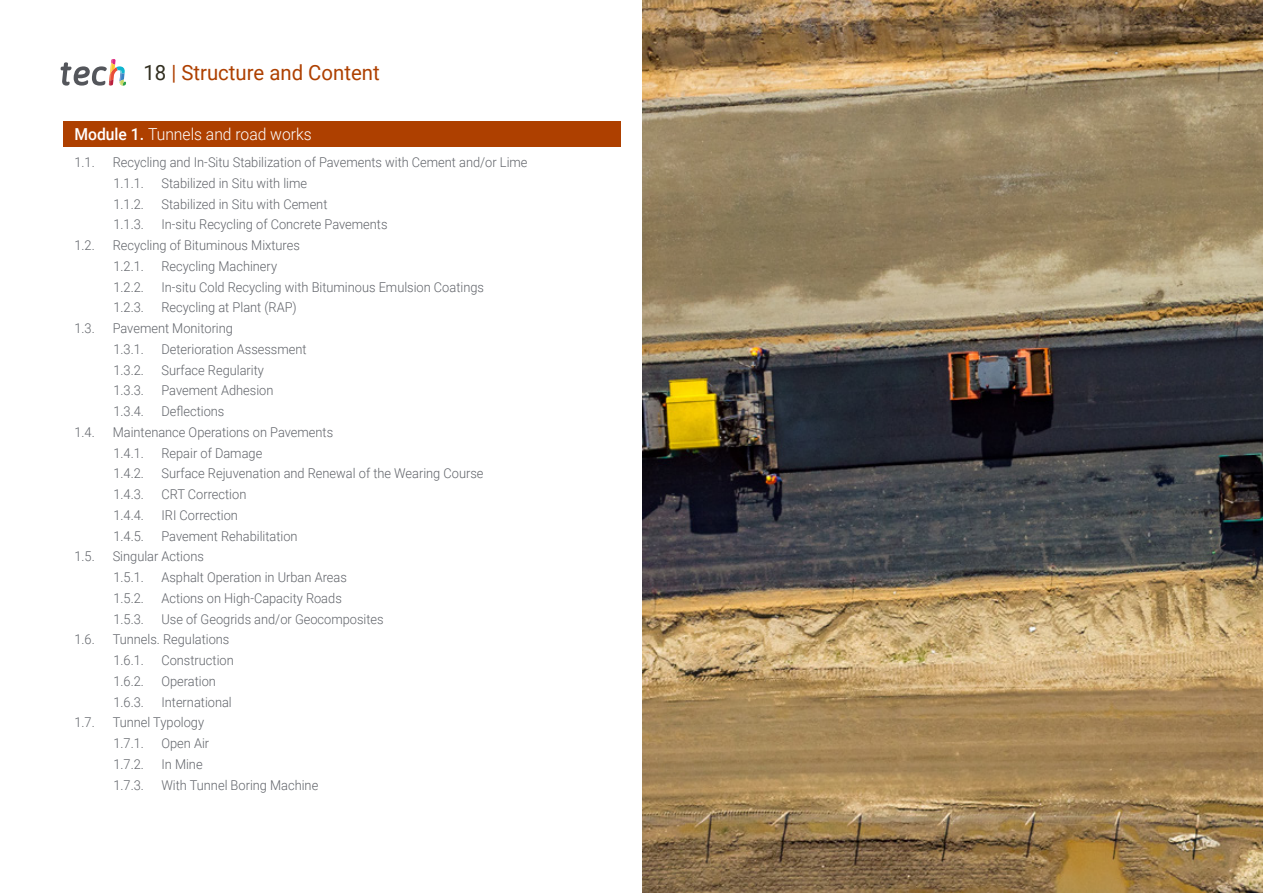
<style>
.page{position:relative;width:1263px;height:893px;background:#fff}
.page>*{position:absolute;margin:0;border:0;box-sizing:border-box;transform-origin:0 0}
.t1{font:21px "Roboto";color:#ae4000}
.t2{font:300 16.5px "Roboto";color:#fff;scale:.95 1}
.t3{font:300 13.5px/20.7px "Roboto";color:#61646a;scale:.95 1}
.s1{color:#312e20}
.s2{font-weight:500}
</style>
<div class="page">
<div style="left:63px;top:121px;width:558px;height:25px;background:#ae4000"></div>
<svg style="left:61px;top:59px;width:65px;height:27px"></svg>
<img style="left:642px;top:0;width:621px;height:893px">
<h1 class="t1" style="left:144px;top:57px;width:238px"><span class="s1">18</span> | Structure and Content</h1>
<p class="t2" style="left:74px;top:123px;width:251px"><span class="s2">Module 1.</span> Tunnels and road works</p>
<p class="t3" style="left:74px;top:152px;width:23px">1.1.</p>
<p class="t3" style="left:113px;top:152px;width:438px">Recycling and In-Situ Stabilization of Pavements with Cement and/or Lime<br>1.1.1.</p>
<p class="t3" style="left:161px;top:172px;width:155px">Stabilized in Situ with lime</p>
<p class="t3" style="left:113px;top:193px;width:34px">1.1.2.</p>
<p class="t3" style="left:161px;top:193px;width:176px">Stabilized in Situ with Cement</p>
<p class="t3" style="left:113px;top:214px;width:34px">1.1.3.</p>
<p class="t3" style="left:161px;top:214px;width:240px">In-situ Recycling of Concrete Pavements</p>
<p class="t3" style="left:74px;top:235px;width:23px">1.2.</p>
<p class="t3" style="left:113px;top:235px;width:199px">Recycling of Bituminous Mixtures<br>1.2.1.</p>
<p class="t3" style="left:161px;top:255px;width:123px">Recycling Machinery</p>
<p class="t3" style="left:113px;top:276px;width:34px">1.2.2.</p>
<p class="t3" style="left:161px;top:276px;width:341px">In-situ Cold Recycling with Bituminous Emulsion Coatings</p>
<p class="t3" style="left:113px;top:297px;width:34px">1.2.3.</p>
<p class="t3" style="left:161px;top:297px;width:144px">Recycling at Plant (RAP)</p>
<p class="t3" style="left:74px;top:318px;width:23px">1.3.</p>
<p class="t3" style="left:113px;top:318px;width:128px">Pavement Monitoring<br>1.3.1.</p>
<p class="t3" style="left:161px;top:338px;width:154px">Deterioration Assessment</p>
<p class="t3" style="left:113px;top:359px;width:34px">1.3.2.</p>
<p class="t3" style="left:161px;top:359px;width:109px">Surface Regularity</p>
<p class="t3" style="left:113px;top:380px;width:34px">1.3.3.</p>
<p class="t3" style="left:161px;top:380px;width:119px">Pavement Adhesion</p>
<p class="t3" style="left:113px;top:401px;width:34px">1.3.4.</p>
<p class="t3" style="left:161px;top:401px;width:68px">Deflections</p>
<p class="t3" style="left:74px;top:421px;width:23px">1.4.</p>
<p class="t3" style="left:113px;top:421px;width:234px">Maintenance Operations on Pavements<br>1.4.1.</p>
<p class="t3" style="left:161px;top:442px;width:108px">Repair of Damage</p>
<p class="t3" style="left:113px;top:463px;width:34px">1.4.2.</p>
<p class="t3" style="left:161px;top:463px;width:340px">Surface Rejuvenation and Renewal of the Wearing Course</p>
<p class="t3" style="left:113px;top:484px;width:34px">1.4.3.</p>
<p class="t3" style="left:161px;top:484px;width:91px">CRT Correction</p>
<p class="t3" style="left:113px;top:504px;width:34px">1.4.4.</p>
<p class="t3" style="left:161px;top:504px;width:82px">IRI Correction</p>
<p class="t3" style="left:113px;top:525px;width:34px">1.4.5.</p>
<p class="t3" style="left:161px;top:525px;width:145px">Pavement Rehabilitation</p>
<p class="t3" style="left:74px;top:546px;width:23px">1.5.</p>
<p class="t3" style="left:113px;top:546px;width:97px">Singular Actions<br>1.5.1.</p>
<p class="t3" style="left:161px;top:567px;width:197px">Asphalt Operation in Urban Areas</p>
<p class="t3" style="left:113px;top:587px;width:34px">1.5.2.</p>
<p class="t3" style="left:161px;top:587px;width:191px">Actions on High-Capacity Roads</p>
<p class="t3" style="left:113px;top:608px;width:34px">1.5.3.</p>
<p class="t3" style="left:161px;top:608px;width:235px">Use of Geogrids and/or Geocomposites</p>
<p class="t3" style="left:74px;top:629px;width:23px">1.6.</p>
<p class="t3" style="left:113px;top:629px;width:124px">Tunnels. Regulations<br>1.6.1.</p>
<p class="t3" style="left:161px;top:650px;width:78px">Construction</p>
<p class="t3" style="left:113px;top:670px;width:34px">1.6.2.</p>
<p class="t3" style="left:161px;top:670px;width:59px">Operation</p>
<p class="t3" style="left:113px;top:691px;width:34px">1.6.3.</p>
<p class="t3" style="left:161px;top:691px;width:76px">International</p>
<p class="t3" style="left:74px;top:712px;width:23px">1.7.</p>
<p class="t3" style="left:113px;top:712px;width:98px">Tunnel Typology<br>1.7.1.</p>
<p class="t3" style="left:161px;top:733px;width:52px">Open Air</p>
<p class="t3" style="left:113px;top:753px;width:34px">1.7.2.</p>
<p class="t3" style="left:161px;top:753px;width:45px">In Mine</p>
<p class="t3" style="left:113px;top:774px;width:34px">1.7.3.</p>
<p class="t3" style="left:161px;top:774px;width:167px">With Tunnel Boring Machine</p>
</div>
